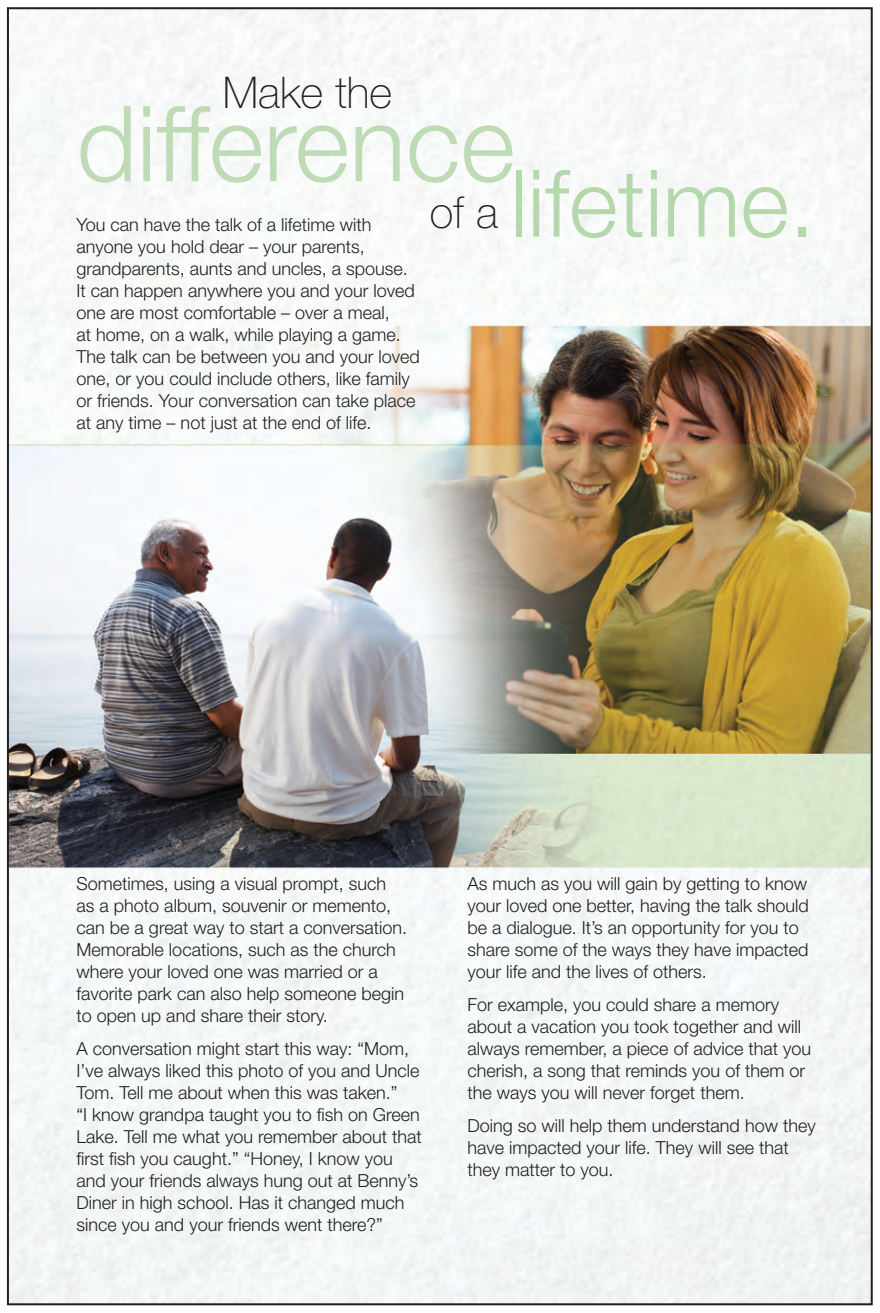
<style>
.page{position:relative;width:880px;height:1313px;background:#fff}
.page>*{position:absolute;margin:0;border:0;box-sizing:border-box;transform-origin:0 0}
.t1{font:300 105px "Helvetica Neue";color:#bedbb6}
.t2{font:300 93.4px "Helvetica Neue";color:#b5d7ac}
.t3{font:100 43.8px "Helvetica Neue";color:#231f20}
.t4{font:300 18px/22px "Helvetica Neue";color:#231f20}
.s1{font-weight:100;font-size:43.8px;color:#231f20}
</style>
<div class="page">
<img style="left:10px;top:10px;width:859px;height:1292px">
<h3 class="t3" style="left:223px;top:68px;width:171px">Make the</h3>
<h1 class="t1" style="left:76px;top:80px;width:440px">difference</h1>
<h2 class="t2" style="left:429px;top:146px;width:386px"><span class="s1">of a</span> lifetime.</h2>
<p class="t4" style="left:76px;top:213px;width:345px">You can have the talk of a lifetime with anyone you hold dear – your parents, grandparents, aunts and uncles, a spouse.<br>It can happen anywhere you and your loved one are most comfortable – over a meal,<br>at home, on a walk, while playing a game.<br>The talk can be between you and your loved one, or you could include others, like family or friends. Your conversation can take place at any time – not just at the end of life.</p>
<p class="t4" style="left:76px;top:872px;width:332px">Sometimes, using a visual prompt, such as a photo album, souvenir or memento, can be a great way to start a conversation.<br>Memorable locations, such as the church where your loved one was married or a favorite park can also help someone begin to open up and share their story.</p>
<p class="t4" style="left:76px;top:1037px;width:347px">A conversation might start this way: “Mom, I’ve always liked this photo of you and Uncle Tom. Tell me about when this was taken.”<br>“I know grandpa taught you to fish on Green Lake. Tell me what you remember about that first fish you caught.” “Honey, I know you and your friends always hung out at Benny’s Diner in high school. Has it changed much since you and your friends went there?”</p>
<p class="t4" style="left:467px;top:872px;width:343px">As much as you will gain by getting to know your loved one better, having the talk should be a dialogue. It’s an opportunity for you to share some of the ways they have impacted your life and the lives of others.</p>
<p class="t4" style="left:467px;top:993px;width:345px">For example, you could share a memory about a vacation you took together and will always remember, a piece of advice that you cherish, a song that reminds you of them or the ways you will never forget them.</p>
<p class="t4" style="left:467px;top:1114px;width:350px">Doing so will help them understand how they have impacted your life. They will see that they matter to you.</p>
</div>
